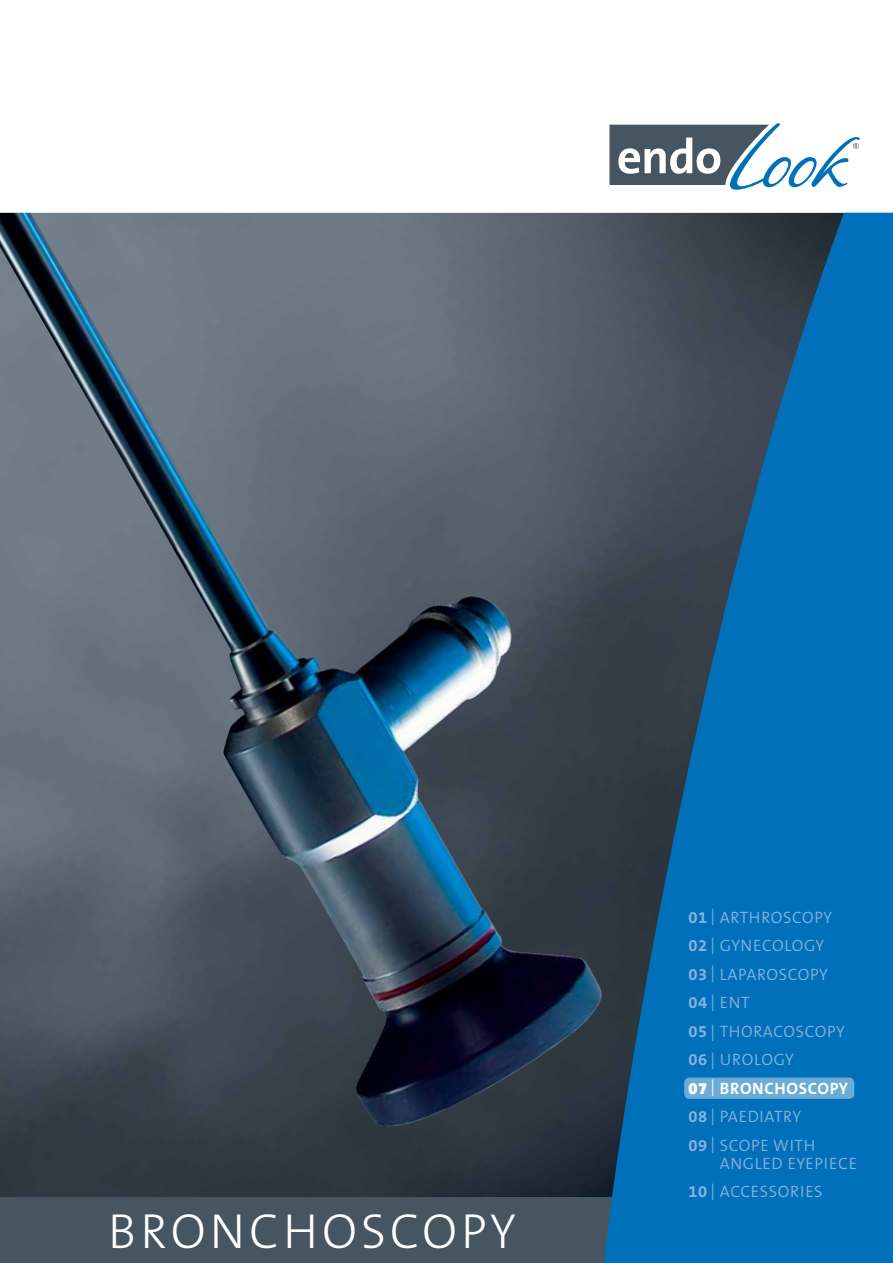
<style>
.page{position:relative;width:893px;height:1263px;background:#fff}
.page>*{position:absolute;margin:0;border:0;box-sizing:border-box;transform-origin:0 0}
.t1{font:300 49.5px "The Sans B3";letter-spacing:.08em;color:#fff}
.t2{font:300 16.5px/28.5px "The Sans B4";letter-spacing:.04em;color:#89b1df}
.t3{font:700 16.5px "The Sans B7";letter-spacing:.04em;color:#fff}
.s1{font-family:"The Sans B7";font-weight:700}
.s2{font-family:"The Sans B9";font-weight:900}
.s3{font-family:"The Sans B4";font-weight:300}
</style>
<div class="page">
<img style="left:0;top:1128px;width:603px;height:69px">
<img style="left:0;top:213px;width:603px;height:915px">
<div style="left:0;top:1197px;width:603px;height:66px;background:#465560"></div>
<svg style="left:603px;top:213px;width:290px;height:1050px;background:#155f92"></svg>
<svg style="left:609px;top:123px;width:251px;height:67px"></svg>
<div style="left:684px;top:1077px;width:170px;height:22px;background:#6bacd6;border-radius:5px"></div>
<h1 class="t1" style="left:108px;top:1205px;width:409px">BRONCHOSCOPY</h1>
<p class="t2" style="left:688px;top:903px;width:158px"><span class="s1">01</span> | ARTHROSCOPY<br><span class="s1">02</span> | GYNECOLOGY<br><span class="s1">03</span> | LAPAROSCOPY<br><span class="s1">04</span> | ENT<br><span class="s1">05</span> | THORACOSCOPY<br><span class="s1">06</span> | UROLOGY</p>
<p class="t3" style="left:688px;top:1079px;width:161px"><span class="s2">07</span> <span class="s3">|</span> BRONCHOSCOPY</p>
<p class="t2" style="left:688px;top:1103px;width:128px"><span class="s1">08</span> | PAEDIATRY<br><span class="s1">09</span> | SCOPE WITH</p>
<p class="t2" style="left:688px;top:1149px;width:170px;text-indent:31px">ANGLED EYEPIECE<br><span class="s1">10</span> | ACCESSORIES</p>
</div>
